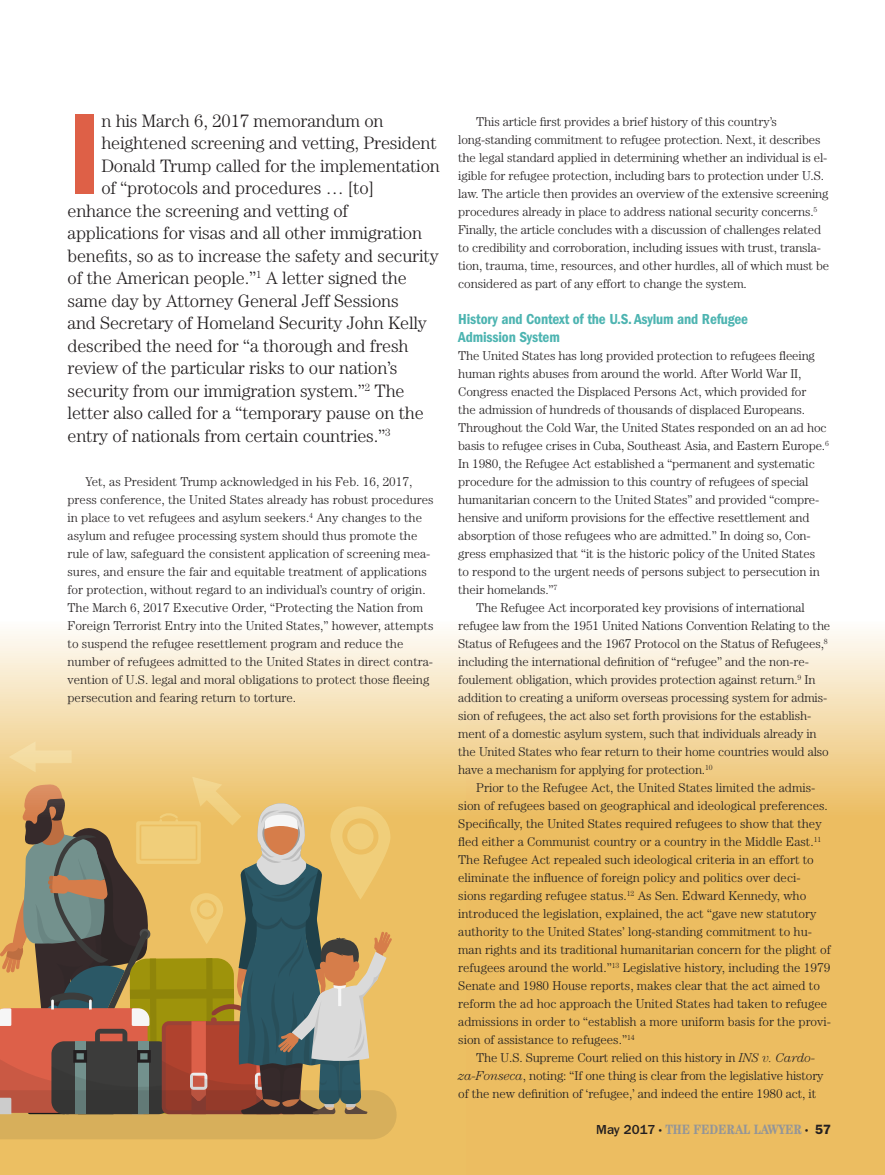
<style>
.page{position:relative;width:885px;height:1175px;background:#fff}
.page>*{position:absolute;margin:0;border:0;box-sizing:border-box;transform-origin:0 0}
.Feature_Intro_Para{font:600 116.4px "ITC Franklin Gothic Std";color:#de6047}
.Feature_Intro_Para-2{font:300 18px "Century";letter-spacing:-.01em;color:#231f20}
.Subhead{font:600 condensed 15px/18px "Franklin Gothic";letter-spacing:-.01em;color:#4db4b1}
.t1{font:700 condensed 13.5px "Century";color:#939598}
.Body_Copy{font:300 12.75px/18px "Century";color:#231f20}
.Body_Copy_No_Indent{font:300 12.75px/18px "Century";letter-spacing:-.01em;color:#231f20}
.s1{font-style:italic}
.s2{font-family:"ITC Franklin Gothic Std";font-weight:500;font-stretch:normal;color:#231f20}
.s3{font-weight:300;font-size:7.5px;color:#231f20}
.s4{font-family:"Franklin Gothic";font-weight:600;font-stretch:normal;color:#231f20}
</style>
<div class="page">
<svg style="left:465px;top:631px;width:419px;height:543px;background:#eec77a"></svg>
<svg style="left:0;top:631px;width:465px;height:543px;background:#f2d69b"></svg>
<svg style="left:0;top:741px;width:396px;height:398px;background:#b09362"></svg>
<p class="Feature_Intro_Para" style="left:68px;top:86px;width:36px">I</p>
<p class="Feature_Intro_Para-2" style="left:101px;top:110px;width:283px">n his March 6, 2017 memorandum on</p>
<p class="Feature_Intro_Para-2" style="left:101px;top:133px;width:337px">heightened screening and vetting, President</p>
<p class="Feature_Intro_Para-2" style="left:101px;top:155px;width:340px">Donald Trump called for the implementation</p>
<p class="Feature_Intro_Para-2" style="left:101px;top:178px;width:274px">of “protocols and procedures … [to]</p>
<p class="Feature_Intro_Para-2" style="left:68px;top:200px;width:282px">enhance the screening and vetting of</p>
<p class="Feature_Intro_Para-2" style="left:68px;top:223px;width:356px">applications for visas and all other immigration</p>
<p class="Feature_Intro_Para-2" style="left:68px;top:245px;width:372px">benefits, so as to increase the safety and security</p>
<p class="Feature_Intro_Para-2" style="left:68px;top:268px;width:340px">of the American people.”<sup>1</sup> A letter signed the</p>
<p class="Feature_Intro_Para-2" style="left:68px;top:290px;width:332px">same day by Attorney General Jeff Sessions</p>
<p class="Feature_Intro_Para-2" style="left:68px;top:313px;width:361px">and Secretary of Homeland Security John Kelly</p>
<p class="Feature_Intro_Para-2" style="left:68px;top:335px;width:342px">described the need for “a thorough and fresh</p>
<p class="Feature_Intro_Para-2" style="left:68px;top:358px;width:331px">review of the particular risks to our nation’s</p>
<p class="Feature_Intro_Para-2" style="left:68px;top:380px;width:338px">security from our immigration system.”<sup>2</sup> The</p>
<p class="Feature_Intro_Para-2" style="left:68px;top:403px;width:357px">letter also called for a “temporary pause on the</p>
<p class="Feature_Intro_Para-2" style="left:68px;top:425px;width:324px">entry of nationals from certain countries.”<sup>3</sup></p>
<p class="Body_Copy" style="left:68px;top:472px;width:367px;text-indent:18px">Yet, as President Trump acknowledged in his Feb. 16, 2017, press conference, the United States already has robust procedures in place to vet refugees and asylum seekers.<sup>4</sup> Any changes to the asylum and refugee processing system should thus promote the rule of law, safeguard the consistent application of screening mea&shy;sures, and ensure the fair and equitable treatment of applications for protection, without regard to an individual’s country of origin.<br>The March 6, 2017 Executive Order, “Protecting the Nation from Foreign Terrorist Entry into the United States,” however, attempts to suspend the refugee resettlement program and reduce the number of refugees admitted to the United States in direct contra&shy;vention of U.S. legal and moral obligations to protect those fleeing persecution and fearing return to torture.</p>
<p class="Body_Copy" style="left:458px;top:112px;width:372px;text-indent:18px">This article first provides a brief history of this country’s long-standing commitment to refugee protection. Next, it describes the legal standard applied in determining whether an individual is el&shy;igible for refugee protection, including bars to protection under U.S. law. The article then provides an overview of the extensive screening procedures already in place to address national security concerns.<sup>5<br></sup>Finally, the article concludes with a discussion of challenges related to credibility and corroboration, including issues with trust, transla&shy;tion, trauma, time, resources, and other hurdles, all of which must be considered as part of any effort to change the system.</p>
<p class="Subhead" style="left:458px;top:310px;width:291px">History and Context of the U.S. Asylum and Refugee<br>Admission System</p>
<p class="Body_Copy_No_Indent" style="left:458px;top:346px;width:372px">The United States has long provided protection to refugees fleeing human rights abuses from around the world. After World War II, Congress enacted the Displaced Persons Act, which provided for<br>the admission of hundreds of thousands of displaced Europeans.<br>Throughout the Cold War, the United States responded on an ad hoc basis to refugee crises in Cuba, Southeast Asia, and Eastern Europe.<sup>6<br></sup>In 1980, the Refugee Act established a “permanent and systematic procedure for the admission to this country of refugees of special humanitarian concern to the United States” and provided “compre&shy;hensive and uniform provisions for the effective resettlement and absorption of those refugees who are admitted.” In doing so, Con&shy;gress emphasized that “it is the historic policy of the United States to respond to the urgent needs of persons subject to persecution in their homelands.”<sup>7</sup></p>
<p class="Body_Copy" style="left:458px;top:598px;width:373px;text-indent:18px">The Refugee Act incorporated key provisions of international refugee law from the 1951 United Nations Convention Relating to the Status of Refugees and the 1967 Protocol on the Status of Refugees,<sup>8 </sup>including the international definition of “refugee” and the non-re&shy;foulement obligation, which provides protection against return.<sup>9</sup> In addition to creating a uniform overseas processing system for admis&shy;sion of refugees, the act also set forth provisions for the establish&shy;ment of a domestic asylum system, such that individuals already in the United States who fear return to their home countries would also have a mechanism for applying for protection.<sup>10</sup></p>
<p class="Body_Copy" style="left:458px;top:778px;width:374px;text-indent:18px">Prior to the Refugee Act, the United States limited the admis&shy;sion of refugees based on geographical and ideological preferences.<br>Specifically, the United States required refugees to show that they fled either a Communist country or a country in the Middle East.<sup>11<br></sup>The Refugee Act repealed such ideological criteria in an effort to eliminate the influence of foreign policy and politics over deci&shy;sions regarding refugee status.<sup>12</sup> As Sen. Edward Kennedy, who introduced the legislation, explained, the act “gave new statutory authority to the United States’ long-standing commitment to hu&shy;man rights and its traditional humanitarian concern for the plight of refugees around the world.”<sup>13</sup> Legislative history, including the 1979<br>Senate and 1980 House reports, makes clear that the act aimed to reform the ad hoc approach the United States had taken to refugee admissions in order to “establish a more uniform basis for the provi&shy;sion of assistance to refugees.”<sup>14</sup></p>
<p class="Body_Copy" style="left:458px;top:1048px;width:367px;text-indent:18px">The U.S. Supreme Court relied on this history in <span class="s1">INS v. Cardo&shy;za-Fonseca</span>, noting: “If one thing is clear from the legislative history of the new definition of ‘refugee,’ and indeed the entire 1980 act, it</p>
<p class="t1" style="left:596px;top:1121px;width:236px"><span class="s2">May 2017</span> <span class="s3">•</span> THE FEDERAL LAWYER <span class="s3">•</span> <span class="s4">57</span></p>
</div>
